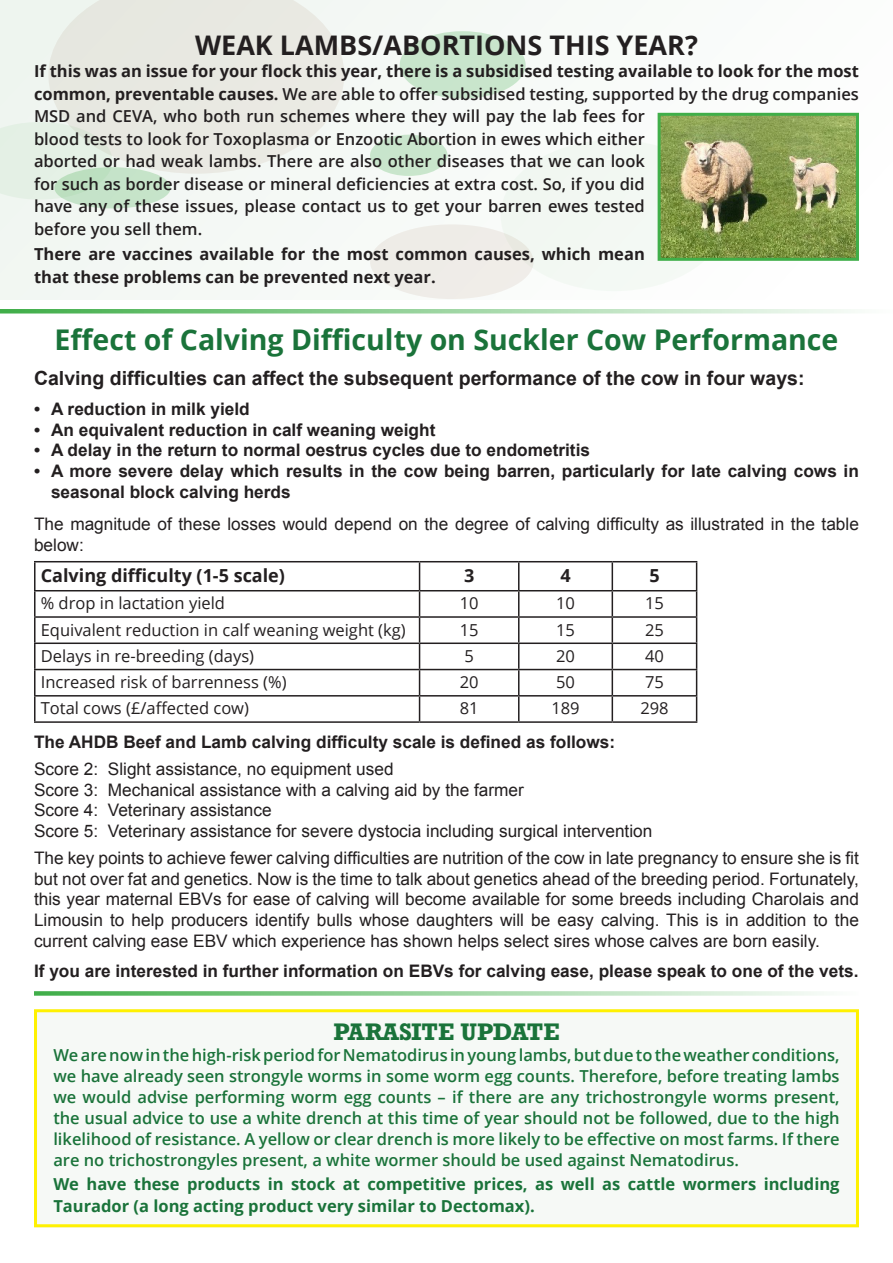
<style>
.page{position:relative;width:893px;height:1263px;background:#fff}
.page>*{position:absolute;margin:0;border:0;box-sizing:border-box;transform-origin:0 0}
.t1{font:700 28.5px "Open Sans";color:#1a733a}
.t2{font:700 27px "Open Sans";color:#231f20}
.t3{font:700 22.5px "Rockwell";letter-spacing:-.005em;color:#1a733a}
.t4{font:700 19.5px "Arial";color:#231f20}
.t5{font:700 18px "Open Sans";color:#231f20}
.t6{font:17.25px/20.7px "Arial";color:#231f20}
.t7{font:700 17.25px/20.7px "Arial";color:#231f20}
.t8{font:600 16.5px/22.5px "Open Sans";color:#231f20}
.t9{font:600 16.5px/21px "Open Sans";color:#1a733a;text-align:justify}
.t10{font:16.5px "Open Sans";color:#231f20}
.t11{font:700 16.5px/21px "Open Sans";color:#1a733a}
.t12{font:700 16.5px/22.5px "Open Sans";color:#231f20}
.s1{font-weight:700}
</style>
<div class="page">
<svg style="left:0;top:0;width:859px;height:299px;fill:#f3f8f4"></svg>
<img style="left:662px;top:117px;width:193px;height:140px">
<div style="left:658px;top:113px;width:201px;height:148px;border:3px solid #40ae49"></div>
<div style="left:34px;top:1009px;width:825px;height:218px;background:#f6f9f6"></div>
<div style="left:34px;top:1009px;width:825px;height:218px;border:3px solid #fff101"></div>
<svg style="left:34px;top:991px;width:787px;height:5px;background:#a3d8a8"></svg>
<svg style="left:0;top:309px;width:851px;height:4px;background:#9ad39e"></svg>
<hr style="left:34px;top:561px;width:386px;height:1px;background:#231f20">
<hr style="left:34px;top:562px;width:2px;height:28px;background:#231f20">
<hr style="left:420px;top:561px;width:99px;height:1px;background:#231f20">
<hr style="left:519px;top:561px;width:93px;height:1px;background:#231f20">
<hr style="left:612px;top:561px;width:85px;height:1px;background:#231f20">
<hr style="left:34px;top:590px;width:386px;height:1px;background:#231f20">
<hr style="left:34px;top:591px;width:2px;height:25px;background:#231f20">
<hr style="left:420px;top:590px;width:99px;height:1px;background:#231f20">
<hr style="left:519px;top:590px;width:93px;height:1px;background:#231f20">
<hr style="left:612px;top:590px;width:85px;height:1px;background:#231f20">
<hr style="left:34px;top:616px;width:386px;height:2px;background:#231f20">
<hr style="left:34px;top:618px;width:2px;height:24px;background:#231f20">
<hr style="left:420px;top:616px;width:99px;height:2px;background:#231f20">
<hr style="left:519px;top:616px;width:93px;height:2px;background:#231f20">
<hr style="left:612px;top:616px;width:85px;height:2px;background:#231f20">
<hr style="left:34px;top:642px;width:386px;height:2px;background:#231f20">
<hr style="left:34px;top:644px;width:2px;height:25px;background:#231f20">
<hr style="left:420px;top:642px;width:99px;height:2px;background:#231f20">
<hr style="left:519px;top:642px;width:93px;height:2px;background:#231f20">
<hr style="left:612px;top:642px;width:85px;height:2px;background:#231f20">
<hr style="left:34px;top:669px;width:386px;height:1px;background:#231f20">
<hr style="left:34px;top:670px;width:2px;height:25px;background:#231f20">
<hr style="left:420px;top:669px;width:99px;height:1px;background:#231f20">
<hr style="left:519px;top:669px;width:93px;height:1px;background:#231f20">
<hr style="left:612px;top:669px;width:85px;height:1px;background:#231f20">
<hr style="left:34px;top:695px;width:386px;height:1px;background:#231f20">
<hr style="left:34px;top:696px;width:2px;height:25px;background:#231f20">
<hr style="left:420px;top:695px;width:99px;height:1px;background:#231f20">
<svg style="left:419px;top:562px;width:1px;height:159px"></svg>
<hr style="left:519px;top:695px;width:93px;height:1px;background:#231f20">
<svg style="left:518px;top:562px;width:1px;height:159px"></svg>
<hr style="left:612px;top:695px;width:85px;height:1px;background:#231f20">
<svg style="left:612px;top:562px;width:1px;height:159px"></svg>
<svg style="left:696px;top:562px;width:1px;height:159px"></svg>
<hr style="left:34px;top:721px;width:386px;height:2px;background:#231f20">
<hr style="left:420px;top:721px;width:99px;height:2px;background:#231f20">
<hr style="left:519px;top:721px;width:93px;height:2px;background:#231f20">
<hr style="left:612px;top:721px;width:85px;height:2px;background:#231f20">
<h2 class="t2" style="left:195px;top:26px;width:504px">WEAK LAMBS/ABORTIONS THIS YEAR?</h2>
<p class="t8" style="left:34px;top:60px;width:826px"><span class="s1">If this was an issue for your flock this year, there is a subsidised testing available to look for the most common, preventable causes.</span> We are able to offer subsidised testing, supported by the drug companies MSD and CEVA, who both run schemes where they will pay the lab fees for<br>blood tests to look for Toxoplasma or Enzootic Abortion in ewes which either<br>aborted or had weak lambs. There are also other diseases that we can look<br>for such as border disease or mineral deficiencies at extra cost. So, if you did<br>have any of these issues, please contact us to get your barren ewes tested<br>before you sell them.</p>
<p class="t12" style="left:34px;top:243px;width:612px">There are vaccines available for the most common causes, which mean that these problems can be prevented next year.</p>
<h1 class="t1" style="left:54px;top:320px;width:785px">Effect of Calving Difficulty on Suckler Cow Performance</h1>
<p class="t4" style="left:34px;top:365px;width:772px">Calving difficulties can affect the subsequent performance of the cow in four ways:</p>
<p class="t7" style="left:34px;top:399px;width:217px">• A reduction in milk yield</p>
<p class="t7" style="left:34px;top:420px;width:403px">• An equivalent reduction in calf weaning weight</p>
<p class="t7" style="left:34px;top:440px;width:558px">• A delay in the return to normal oestrus cycles due to endometritis</p>
<p class="t7" style="left:51px;top:461px;width:809px;text-indent:-17px">• A more severe delay which results in the cow being barren, particularly for late calving cows in seasonal block calving herds</p>
<p class="t6" style="left:34px;top:514px;width:826px">The magnitude of these losses would depend on the degree of calving difficulty as illustrated in the table below:</p>
<p class="t5" style="left:41px;top:562px;width:246px">Calving difficulty (1-5 scale)</p>
<p class="t5" style="left:464px;top:562px;width:12px">3</p>
<p class="t5" style="left:560px;top:562px;width:12px">4</p>
<p class="t5" style="left:649px;top:562px;width:12px">5</p>
<p class="t10" style="left:41px;top:592px;width:186px">% drop in lactation yield</p>
<p class="t10" style="left:460px;top:592px;width:20px">10</p>
<p class="t10" style="left:556px;top:592px;width:20px">10</p>
<p class="t10" style="left:645px;top:592px;width:20px">15</p>
<p class="t10" style="left:41px;top:618px;width:366px">Equivalent reduction in calf weaning weight (kg)</p>
<p class="t10" style="left:460px;top:618px;width:20px">15</p>
<p class="t10" style="left:556px;top:618px;width:20px">15</p>
<p class="t10" style="left:645px;top:618px;width:20px">25</p>
<p class="t10" style="left:41px;top:645px;width:215px">Delays in re-breeding (days)</p>
<p class="t10" style="left:464px;top:645px;width:11px">5</p>
<p class="t10" style="left:556px;top:645px;width:20px">20</p>
<p class="t10" style="left:645px;top:645px;width:20px">40</p>
<p class="t10" style="left:41px;top:671px;width:247px">Increased risk of barrenness (%)</p>
<p class="t10" style="left:460px;top:671px;width:20px">20</p>
<p class="t10" style="left:556px;top:671px;width:20px">50</p>
<p class="t10" style="left:645px;top:671px;width:20px">75</p>
<p class="t10" style="left:41px;top:697px;width:210px">Total cows (£/affected cow)</p>
<p class="t10" style="left:460px;top:697px;width:20px">81</p>
<p class="t10" style="left:551px;top:697px;width:30px">189</p>
<p class="t10" style="left:640px;top:697px;width:30px">298</p>
<p class="t7" style="left:34px;top:732px;width:583px">The AHDB Beef and Lamb calving difficulty scale is defined as follows:</p>
<p class="t6" style="left:34px;top:759px;width:620px">Score 2: Slight assistance, no equipment used<br>Score 3: Mechanical assistance with a calving aid by the farmer<br>Score 4: Veterinary assistance<br>Score 5: Veterinary assistance for severe dystocia including surgical intervention</p>
<p class="t6" style="left:34px;top:848px;width:826px;text-align:justify">The key points to achieve fewer calving difficulties are nutrition of the cow in late pregnancy to ensure she is fit but not over fat and genetics. Now is the time to talk about genetics ahead of the breeding period. Fortunately, this year maternal EBVs for ease of calving will become available for some breeds including Charolais and Limousin to help producers identify bulls whose daughters will be easy calving. This is in addition to the current calving ease EBV which experience has shown helps select sires whose calves are born easily.</p>
<p class="t7" style="left:34px;top:961px;width:826px">If you are interested in further information on EBVs for calving ease, please speak to one of the vets.</p>
<h3 class="t3" style="left:333px;top:1018px;width:228px">PARASITE UPDATE</h3>
<p class="t9" style="left:53px;top:1044px;width:788px">We are now in the high-risk period for Nematodirus in young lambs, but due to the weather conditions, we have already seen strongyle worms in some worm egg counts. Therefore, before treating lambs we would advise performing worm egg counts – if there are any trichostrongyle worms present, the usual advice to use a white drench at this time of year should not be followed, due to the high likelihood of resistance. A yellow or clear drench is more likely to be effective on most farms. If there are no trichostrongyles present, a white wormer should be used against Nematodirus.</p>
<p class="t11" style="left:53px;top:1173px;width:788px">We have these products in stock at competitive prices, as well as cattle wormers including<br>Taurador (a long acting product very similar to Dectomax).</p>
</div>
